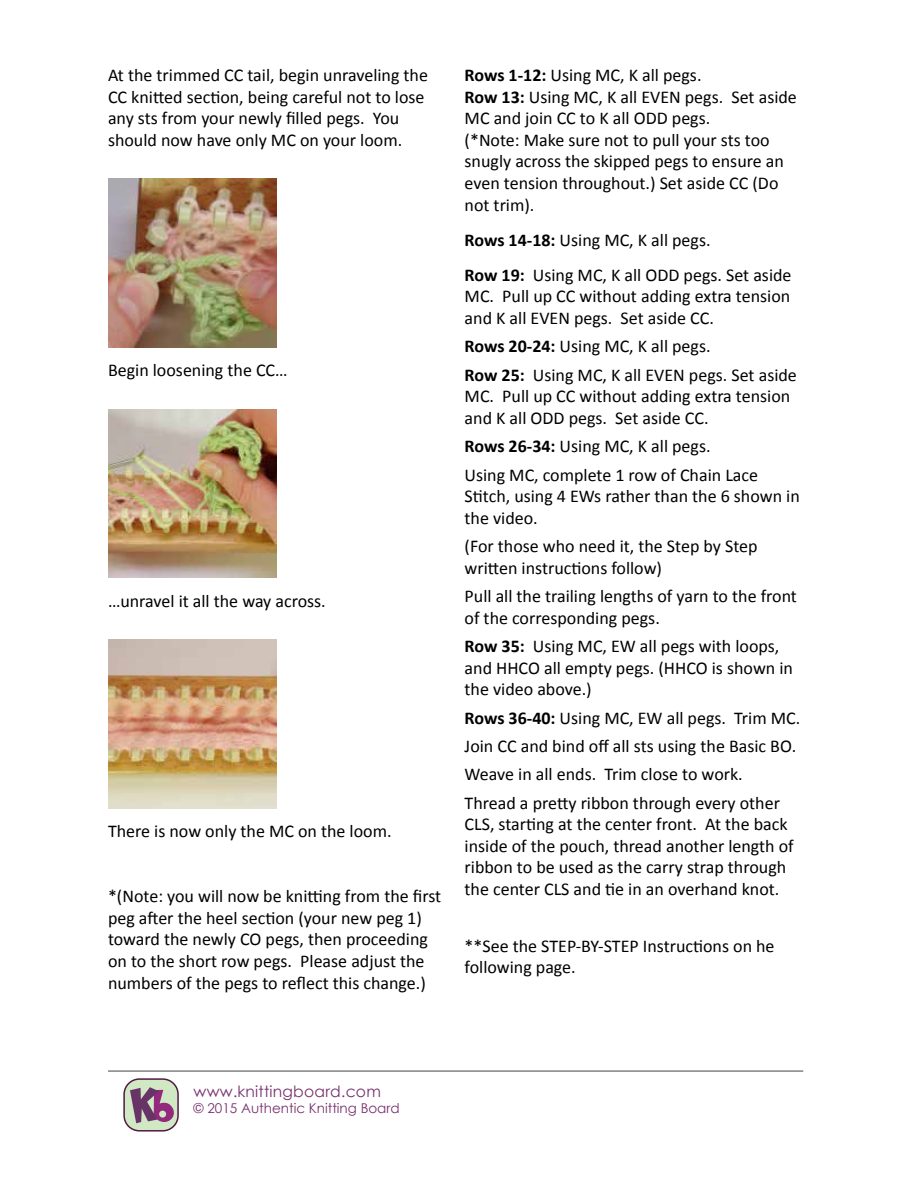
<style>
.page{position:relative;width:918px;height:1188px;background:#fff}
.page>*{position:absolute;margin:0;border:0;box-sizing:border-box;transform-origin:0 0}
.t1{font:18px/21.6px "Calibri";color:#000}
.t2{font:15.6px "Century Gothic";letter-spacing:.015em;color:#77306e}
.t3{font:13.5px "Century Gothic";color:#77306e}
.s1{font-weight:700}
</style>
<div class="page">
<div style="left:124px;top:1079px;width:54px;height:52px;background:#d1e8c5;border-radius:15px"></div>
<div style="left:123px;top:1078px;width:56px;height:54px;border:2px solid #521a43;border-radius:15px"></div>
<svg style="left:130px;top:1087px;width:47px;height:39px"></svg>
<hr style="left:108px;top:1070px;width:695px;height:2px;background:#808285">
<img style="left:108px;top:178px;width:169px;height:169px">
<img style="left:108px;top:409px;width:169px;height:169px">
<img style="left:108px;top:640px;width:169px;height:168px">
<p class="t1" style="left:108px;top:64px;width:322px">At the trimmed CC tail, begin unraveling the CC knitted section, being careful not to lose any sts from your newly filled pegs. You should now have only MC on your loom.</p>
<p class="t1" style="left:108px;top:360px;width:181px">Begin loosening the CC…</p>
<p class="t1" style="left:108px;top:590px;width:219px">…unravel it all the way across.</p>
<p class="t1" style="left:108px;top:821px;width:285px">There is now only the MC on the loom.</p>
<p class="t1" style="left:108px;top:886px;width:335px">*(Note: you will now be knitting from the first peg after the heel section (your new peg 1) toward the newly CO pegs, then proceeding on to the short row pegs. Please adjust the numbers of the pegs to reflect this change.)</p>
<p class="t1" style="left:465px;top:64px;width:334px"><span class="s1">Rows 1-12:</span> Using MC, K all pegs.<br><span class="s1">Row 13:</span> Using MC, K all EVEN pegs. Set aside MC and join CC to K all ODD pegs.<br>(*Note: Make sure not to pull your sts too snugly across the skipped pegs to ensure an even tension throughout.) Set aside CC (Do not trim).</p>
<p class="t1" style="left:465px;top:222px;width:328px;line-height:35.1px"><span class="s1">Rows 14-18:</span> Using MC, K all pegs.<br><span class="s1">Row 19:</span> Using MC, K all ODD pegs. Set aside</p>
<p class="t1" style="left:465px;top:286px;width:327px">MC. Pull up CC without adding extra tension and K all EVEN pegs. Set aside CC.</p>
<p class="t1" style="left:465px;top:332px;width:334px;line-height:28.3px"><span class="s1">Rows 20-24:</span> Using MC, K all pegs.<br><span class="s1">Row 25:</span> Using MC, K all EVEN pegs. Set aside</p>
<p class="t1" style="left:465px;top:386px;width:327px">MC. Pull up CC without adding extra tension and K all ODD pegs. Set aside CC.</p>
<p class="t1" style="left:465px;top:432px;width:295px;line-height:28.3px"><span class="s1">Rows 26-34:</span> Using MC, K all pegs.<br>Using MC, complete 1 row of Chain Lace</p>
<p class="t1" style="left:465px;top:485px;width:337px">Stitch, using 4 EWs rather than the 6 shown in the video.</p>
<p class="t1" style="left:465px;top:535px;width:295px">(For those who need it, the Step by Step written instructions follow)</p>
<p class="t1" style="left:465px;top:585px;width:334px">Pull all the trailing lengths of yarn to the front of the corresponding pegs.</p>
<p class="t1" style="left:465px;top:635px;width:330px"><span class="s1">Row 35:</span> Using MC, EW all pegs with loops, and HHCO all empty pegs. (HHCO is shown in the video above.)</p>
<p class="t1" style="left:465px;top:704px;width:337px;line-height:28.3px"><span class="s1">Rows 36-40:</span> Using MC, EW all pegs. Trim MC.<br>Join CC and bind off all sts using the Basic BO.<br>Weave in all ends. Trim close to work.<br>Thread a pretty ribbon through every other</p>
<p class="t1" style="left:465px;top:814px;width:331px">CLS, starting at the center front. At the back inside of the pouch, thread another length of ribbon to be used as the carry strap through the center CLS and tie in an overhand knot.</p>
<p class="t1" style="left:465px;top:935px;width:311px">**See the STEP-BY-STEP Instructions on he following page.</p>
<p class="t2" style="left:194px;top:1080px;width:189px">www.knittingboard.com</p>
<p class="t3" style="left:194px;top:1099px;width:208px">© 2015 Authentic Knitting Board</p>
</div>
